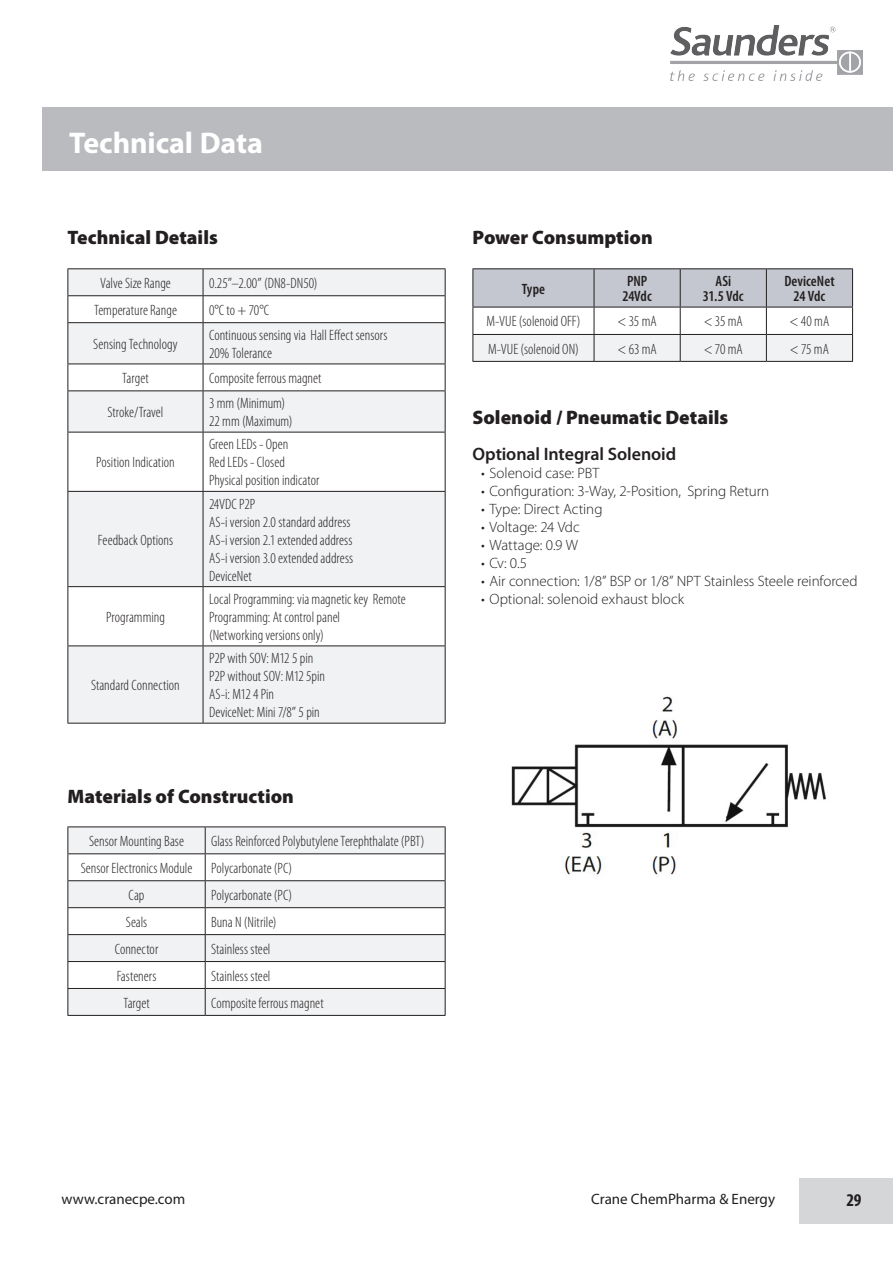
<style>
.page{position:relative;width:893px;height:1263px;background:#fff}
.page>*{position:absolute;margin:0;border:0;box-sizing:border-box;transform-origin:0 0}
.t1{font:700 30px "Myriad Pro";letter-spacing:-.005em;color:#fff}
.t2{font:900 19.5px "Myriad Pro";color:#231f20}
.t3{font:600 18px "Myriad Pro";letter-spacing:-.005em;color:#231f20}
.t4{font:700 condensed 18px "Myriad Pro";color:#231f20}
.t5{font:300 condensed 15px/18px "Myriad Pro";color:#231f20}
.t6{font:300 15px "Myriad Pro";letter-spacing:-.005em;color:#231f20}
.t7{font:15px "Myriad Pro";color:#231f20}
.t8{font:600 condensed 15px/15px "Myriad Pro";color:#231f20;text-align:center}
</style>
<div class="page">
<img style="left:671px;top:26px;width:191px;height:54px">
<div style="left:43px;top:107px;width:850px;height:64px;background:#babbbe"></div>
<div style="left:799px;top:1178px;width:94px;height:45px;background:#d5d6d8"></div>
<div style="left:69px;top:323px;width:376px;height:400px;background:#f0f2f3"></div>
<svg style="left:69px;top:365px;width:376px;height:280px"></svg>
<hr style="left:68px;top:268px;width:135px;height:1px;background:#231f20">
<hr style="left:203px;top:268px;width:243px;height:1px;background:#231f20">
<svg style="left:68px;top:269px;width:378px;height:53px"></svg>
<hr style="left:68px;top:322px;width:135px;height:1px;background:#231f20">
<hr style="left:68px;top:323px;width:1px;height:41px;background:#231f20">
<hr style="left:203px;top:322px;width:243px;height:1px;background:#231f20">
<hr style="left:203px;top:323px;width:1px;height:41px;background:#231f20">
<hr style="left:445px;top:323px;width:1px;height:41px;background:#231f20">
<svg style="left:68px;top:365px;width:1px;height:25px"></svg>
<svg style="left:203px;top:365px;width:1px;height:25px"></svg>
<svg style="left:445px;top:365px;width:1px;height:25px"></svg>
<hr style="left:68px;top:391px;width:1px;height:41px;background:#231f20">
<hr style="left:203px;top:391px;width:1px;height:41px;background:#231f20">
<hr style="left:445px;top:391px;width:1px;height:41px;background:#231f20">
<hr style="left:68px;top:432px;width:1px;height:59px;background:#231f20">
<hr style="left:203px;top:432px;width:1px;height:59px;background:#231f20">
<hr style="left:445px;top:432px;width:1px;height:59px;background:#231f20">
<hr style="left:68px;top:492px;width:1px;height:94px;background:#231f20">
<hr style="left:203px;top:492px;width:1px;height:94px;background:#231f20">
<hr style="left:445px;top:492px;width:1px;height:94px;background:#231f20">
<hr style="left:68px;top:587px;width:1px;height:58px;background:#231f20">
<hr style="left:203px;top:587px;width:1px;height:58px;background:#231f20">
<hr style="left:445px;top:587px;width:1px;height:58px;background:#231f20">
<hr style="left:68px;top:646px;width:1px;height:77px;background:#231f20">
<hr style="left:203px;top:646px;width:1px;height:77px;background:#231f20">
<hr style="left:445px;top:646px;width:1px;height:77px;background:#231f20">
<hr style="left:68px;top:364px;width:135px;height:1px;background:#231f20">
<hr style="left:203px;top:364px;width:243px;height:1px;background:#231f20">
<hr style="left:68px;top:390px;width:135px;height:1px;background:#231f20">
<hr style="left:203px;top:390px;width:243px;height:1px;background:#231f20">
<hr style="left:68px;top:432px;width:135px;height:1px;background:#231f20">
<hr style="left:203px;top:432px;width:243px;height:1px;background:#231f20">
<hr style="left:68px;top:491px;width:135px;height:1px;background:#231f20">
<hr style="left:203px;top:491px;width:243px;height:1px;background:#231f20">
<hr style="left:68px;top:586px;width:135px;height:1px;background:#231f20">
<hr style="left:203px;top:586px;width:243px;height:1px;background:#231f20">
<hr style="left:68px;top:645px;width:135px;height:1px;background:#231f20">
<hr style="left:203px;top:645px;width:243px;height:1px;background:#231f20">
<hr style="left:68px;top:723px;width:135px;height:1px;background:#231f20">
<hr style="left:203px;top:723px;width:243px;height:1px;background:#231f20">
<hr style="left:68px;top:826px;width:137px;height:1px;background:#231f20">
<hr style="left:205px;top:826px;width:241px;height:1px;background:#231f20">
<svg style="left:68px;top:827px;width:378px;height:188px"></svg>
<hr style="left:68px;top:907px;width:137px;height:1px;background:#231f20">
<hr style="left:205px;top:907px;width:241px;height:1px;background:#231f20">
<hr style="left:68px;top:934px;width:137px;height:1px;background:#231f20">
<hr style="left:205px;top:934px;width:241px;height:1px;background:#231f20">
<hr style="left:68px;top:961px;width:137px;height:1px;background:#231f20">
<hr style="left:205px;top:961px;width:241px;height:1px;background:#231f20">
<hr style="left:68px;top:988px;width:137px;height:1px;background:#231f20">
<hr style="left:205px;top:988px;width:241px;height:1px;background:#231f20">
<hr style="left:68px;top:1015px;width:137px;height:1px;background:#231f20">
<hr style="left:205px;top:1015px;width:241px;height:1px;background:#231f20">
<hr style="left:472px;top:268px;width:122px;height:1px;background:#231f20">
<hr style="left:594px;top:268px;width:86px;height:1px;background:#231f20">
<hr style="left:680px;top:268px;width:86px;height:1px;background:#231f20">
<hr style="left:766px;top:268px;width:87px;height:1px;background:#231f20">
<svg style="left:472px;top:269px;width:381px;height:92px"></svg>
<hr style="left:472px;top:361px;width:122px;height:1px;background:#231f20">
<hr style="left:594px;top:361px;width:86px;height:1px;background:#231f20">
<hr style="left:680px;top:361px;width:86px;height:1px;background:#231f20">
<hr style="left:766px;top:361px;width:87px;height:1px;background:#231f20">
<img style="left:511px;top:696px;width:315px;height:179px">
<h1 class="t1" style="left:69px;top:126px;width:195px">Technical Data</h1>
<h2 class="t2" style="left:68px;top:227px;width:152px">Technical Details</h2>
<p class="t5" style="left:100px;top:274px;width:72px">Valve Size Range</p>
<p class="t5" style="left:209px;top:274px;width:110px">0.25”–2.00” (DN8-DN50)</p>
<p class="t5" style="left:94px;top:301px;width:84px">Temperature Range</p>
<p class="t5" style="left:209px;top:301px;width:62px">0°C to + 70°C</p>
<p class="t5" style="left:93px;top:335px;width:86px">Sensing Technology</p>
<p class="t5" style="left:209px;top:326px;width:180px">Continuous sensing via Hall Effect sensors<br>20% Tolerance</p>
<p class="t5" style="left:122px;top:369px;width:28px">Target</p>
<p class="t5" style="left:209px;top:369px;width:114px">Composite ferrous magnet</p>
<p class="t5" style="left:107px;top:403px;width:57px">Stroke/Travel</p>
<p class="t5" style="left:209px;top:394px;width:85px">3 mm (Minimum)<br>22 mm (Maximum)</p>
<p class="t5" style="left:96px;top:454px;width:80px">Position Indication</p>
<p class="t5" style="left:209px;top:436px;width:112px">Green LEDs - Open<br>Red LEDs - Closed<br>Physical position indicator</p>
<p class="t5" style="left:98px;top:531px;width:77px">Feedback Options</p>
<p class="t5" style="left:106px;top:608px;width:60px">Programming</p>
<p class="t5" style="left:91px;top:676px;width:90px">Standard Connection</p>
<p class="t5" style="left:209px;top:495px;width:146px">24VDC P2P<br>AS-i version 2.0 standard address<br>AS-i version 2.1 extended address<br>AS-i version 3.0 extended address<br>DeviceNet</p>
<p class="t5" style="left:209px;top:590px;width:198px">Local Programming: via magnetic key Remote<br>Programming: At control panel<br>(Networking versions only)</p>
<p class="t5" style="left:209px;top:649px;width:117px">P2P with SOV: M12 5 pin<br>P2P without SOV: M12 5pin<br>AS-i: M12 4 Pin<br>DeviceNet: Mini 7/8” 5 pin</p>
<h2 class="t2" style="left:68px;top:785px;width:228px">Materials of Construction</h2>
<p class="t5" style="left:89px;top:832px;width:96px">Sensor Mounting Base</p>
<p class="t5" style="left:211px;top:832px;width:215px">Glass Reinforced Polybutylene Terephthalate (PBT)</p>
<p class="t5" style="left:81px;top:859px;width:113px">Sensor Electronics Module</p>
<p class="t5" style="left:211px;top:859px;width:83px">Polycarbonate (PC)</p>
<p class="t5" style="left:129px;top:886px;width:17px">Cap</p>
<p class="t5" style="left:211px;top:886px;width:83px">Polycarbonate (PC)</p>
<p class="t5" style="left:126px;top:913px;width:23px">Seals</p>
<p class="t5" style="left:211px;top:913px;width:67px">Buna N (Nitrile)</p>
<p class="t5" style="left:115px;top:940px;width:45px">Connector</p>
<p class="t5" style="left:211px;top:940px;width:61px">Stainless steel</p>
<p class="t5" style="left:117px;top:967px;width:41px">Fasteners</p>
<p class="t5" style="left:211px;top:967px;width:61px">Stainless steel</p>
<p class="t5" style="left:123px;top:994px;width:28px">Target</p>
<p class="t5" style="left:211px;top:994px;width:114px">Composite ferrous magnet</p>
<h2 class="t2" style="left:472px;top:227px;width:182px">Power Consumption</h2>
<p class="t8" style="left:522px;top:281px;width:25px">Type</p>
<p class="t8" style="left:622px;top:274px;width:31px">PNP<br>24Vdc</p>
<p class="t8" style="left:703px;top:274px;width:42px">ASi<br>31.5 Vdc</p>
<p class="t8" style="left:784px;top:274px;width:52px">DeviceNet<br>24 Vdc</p>
<p class="t5" style="left:486px;top:313px;width:96px">M-VUE (solenoid OFF)</p>
<p class="t5" style="left:617px;top:313px;width:41px">&lt; 35 mA</p>
<p class="t5" style="left:704px;top:313px;width:41px">&lt; 35 mA</p>
<p class="t5" style="left:790px;top:313px;width:41px">&lt; 40 mA</p>
<p class="t5" style="left:488px;top:340px;width:92px">M-VUE (solenoid ON)</p>
<p class="t5" style="left:617px;top:340px;width:41px">&lt; 63 mA</p>
<p class="t5" style="left:704px;top:340px;width:41px">&lt; 70 mA</p>
<p class="t5" style="left:790px;top:340px;width:41px">&lt; 75 mA</p>
<h2 class="t2" style="left:472px;top:407px;width:257px">Solenoid / Pneumatic Details</h2>
<p class="t3" style="left:472px;top:444px;width:205px">Optional Integral Solenoid</p>
<p class="t6" style="left:481px;top:465px;width:120px">• Solenoid case: PBT</p>
<p class="t6" style="left:481px;top:483px;width:290px">• Configuration: 3-Way, 2-Position, Spring Return</p>
<p class="t6" style="left:481px;top:501px;width:123px">• Type: Direct Acting</p>
<p class="t6" style="left:481px;top:519px;width:100px">• Voltage: 24 Vdc</p>
<p class="t6" style="left:481px;top:537px;width:99px">• Wattage: 0.9 W</p>
<p class="t6" style="left:481px;top:555px;width:48px">• Cv: 0.5</p>
<p class="t6" style="left:481px;top:573px;width:378px">• Air connection: 1/8” BSP or 1/8” NPT Stainless Steele reinforced</p>
<p class="t6" style="left:481px;top:591px;width:204px">• Optional: solenoid exhaust block</p>
<p class="t7" style="left:62px;top:1191px;width:125px">www.cranecpe.com</p>
<p class="t7" style="left:591px;top:1190px;width:185px">Crane ChemPharma &amp; Energy</p>
<p class="t4" style="left:846px;top:1190px;width:17px">29</p>
</div>
